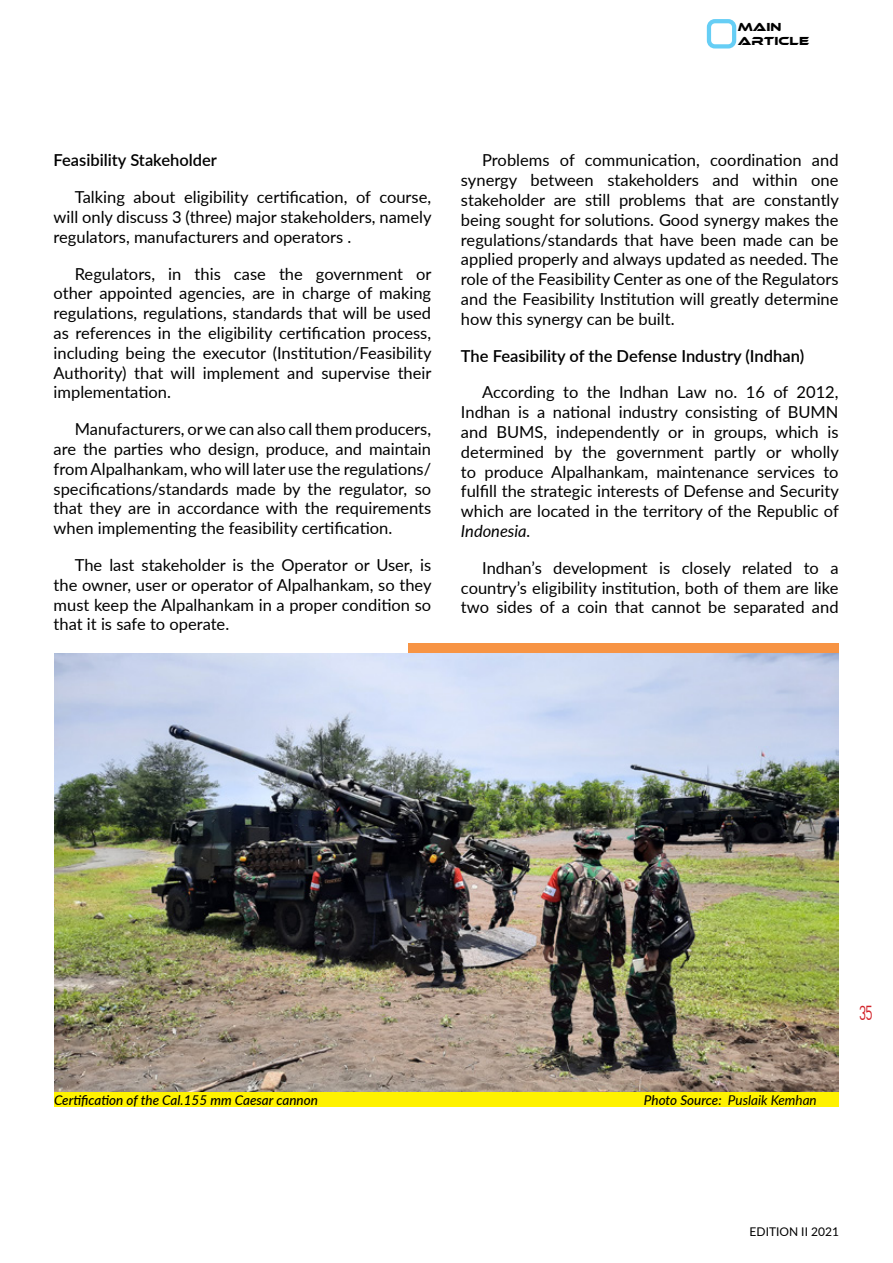
<style>
.page{position:relative;width:893px;height:1263px;background:#fff}
.page>*{position:absolute;margin:0;border:0;box-sizing:border-box;transform-origin:0 0}
.t1{font:18px "Lulusma";color:#d2232a;scale:.66 1}
.t2{font:16.5px/19.8px "Lato";color:#000;text-align:justify}
.t3{font:600 16.5px "Lato";color:#000}
.t4{font:italic 16.5px "Lato";color:#000}
.t5{font:italic 500 13.5px "Lato";color:#000}
.t6{font:italic 13.5px "Lato";color:#000}
.t7{font:12px "Lato";color:#000}
.t8{font:12px/14.4px "Ethnocentric Rg";color:#000}
.s1{font-weight:500}
</style>
<div class="page">
<div style="left:707px;top:19px;width:29px;height:30px;border:4px solid #00aeef;border-radius:6px"></div>
<div style="left:408px;top:643px;width:430px;height:85px;background:#f79444"></div>
<img style="left:54px;top:653px;width:784px;height:439px">
<div style="left:54px;top:1092px;width:785px;height:15px;background:#fff200"></div>
<p class="t8" style="left:738px;top:20px;width:73px">MAIN<br>ARTICLE</p>
<p class="t3" style="left:54px;top:148px;width:165px">Feasibility Stakeholder</p>
<p class="t2" style="left:54px;top:187px;width:379px;text-indent:21px">Talking about eligibility certification, of course, will only discuss 3 (three) major stakeholders, namely regulators, manufacturers and operators .</p>
<p class="t2" style="left:54px;top:263px;width:379px;text-indent:21px">Regulators, in this case the government or other appointed agencies, are in charge of making regulations, regulations, standards that will be used as references in the eligibility certification process, including being the executor (Institution/Feasibility Authority) that will implement and supervise their implementation.</p>
<p class="t2" style="left:54px;top:419px;width:379px;text-indent:21px">Manufacturers, or we can also call them producers, are the parties who design, produce, and maintain from Alpalhankam, who will later use the regulations/ specifications/standards made by the regulator, so that they are in accordance with the requirements when implementing the feasibility certification.</p>
<p class="t2" style="left:54px;top:554px;width:379px;text-indent:21px">The last stakeholder is the Operator or User, is the owner, user or operator of Alpalhankam, so they must keep the Alpalhankam in a proper condition so that it is safe to operate.</p>
<p class="t2" style="left:461px;top:150px;width:379px;text-indent:21px">Problems of communication, coordination and synergy between stakeholders and within one stakeholder are still problems that are constantly being sought for solutions. Good synergy makes the regulations/standards that have been made can be applied properly and always updated as needed. The role of the Feasibility Center as one of the Regulators and the Feasibility Institution will greatly determine how this synergy can be built.</p>
<p class="t3" style="left:461px;top:344px;width:345px">The Feasibility of the Defense Industry (Indhan)</p>
<p class="t2" style="left:461px;top:382px;width:379px;text-indent:21px">According to the Indhan Law no. 16 of 2012, Indhan is a national industry consisting of BUMN and BUMS, independently or in groups, which is determined by the government partly or wholly to produce Alpalhankam, maintenance services to fulfill the strategic interests of Defense and Security which are located in the territory of the Republic of</p>
<p class="t4" style="left:461px;top:519px;width:71px">Indonesia.</p>
<p class="t2" style="left:461px;top:557px;width:379px;text-indent:21px">Indhan’s development is closely related to a country’s eligibility institution, both of them are like two sides of a coin that cannot be separated and</p>
<p class="t5" style="left:54px;top:1090px;width:265px">Certification of the Cal.155 mm Caesar cannon</p>
<p class="t6" style="left:644px;top:1090px;width:174px"><span class="s1">Photo Source:</span> Puslaik Kemhan</p>
<p class="t1" style="left:859px;top:1003px;width:22px">35</p>
<p class="t7" style="left:750px;top:1223px;width:91px">EDITION II 2021</p>
</div>
